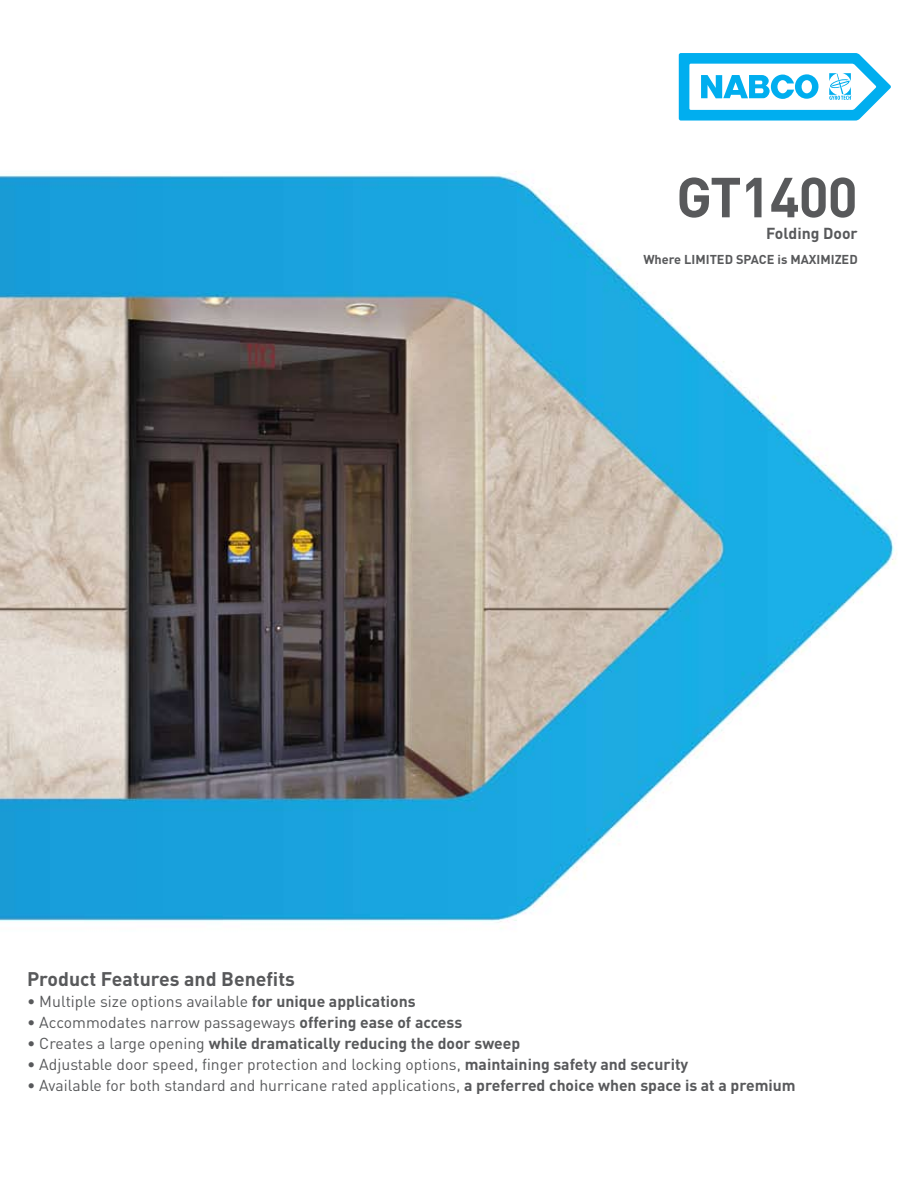
<style>
.page{position:relative;width:918px;height:1188px;background:#fff}
.page>*{position:absolute;margin:0;border:0;box-sizing:border-box;transform-origin:0 0}
.t1{font:700 55.5px "DIN";letter-spacing:-.02em;color:#58595b}
.t2{font:700 19.5px "DIN";color:#58595b}
.t3{font:15.75px "DIN";color:#58595b}
.t4{font:700 15.75px "DIN";color:#58595b}
.t5{font:700 12.75px "DIN";color:#58595b}
.s1{font-weight:700}
.s2{font-weight:400}
</style>
<div class="page">
<img style="left:0;top:54px;width:897px;height:868px">
<svg style="left:679px;top:53px;width:212px;height:68px"></svg>
<h1 class="t1" style="left:676px;top:161px;width:183px">GT1400</h1>
<p class="t4" style="left:766px;top:223px;width:93px">Folding Door</p>
<p class="t5" style="left:643px;top:251px;width:207px">Where LIMITED SPACE is maximized</p>
<p class="t2" style="left:27px;top:967px;width:270px">Product Features and Benefits</p>
<p class="t3" style="left:27px;top:992px;width:390px">• Multiple size options available <span class="s1">for unique applications</span></p>
<p class="t3" style="left:27px;top:1013px;width:437px">• Accommodates narrow passageways <span class="s1">offering ease of access</span></p>
<p class="t4" style="left:27px;top:1033px;width:495px"><span class="s2">• Creates a large opening</span> while dramatically reducing the door sweep</p>
<p class="t3" style="left:27px;top:1055px;width:663px">• Adjustable door speed, finger protection and locking options, <span class="s1">maintaining safety and security</span></p>
<p class="t3" style="left:27px;top:1076px;width:770px">• Available for both standard and hurricane rated applications, <span class="s1">a preferred choice when space is at a premium</span></p>
</div>
